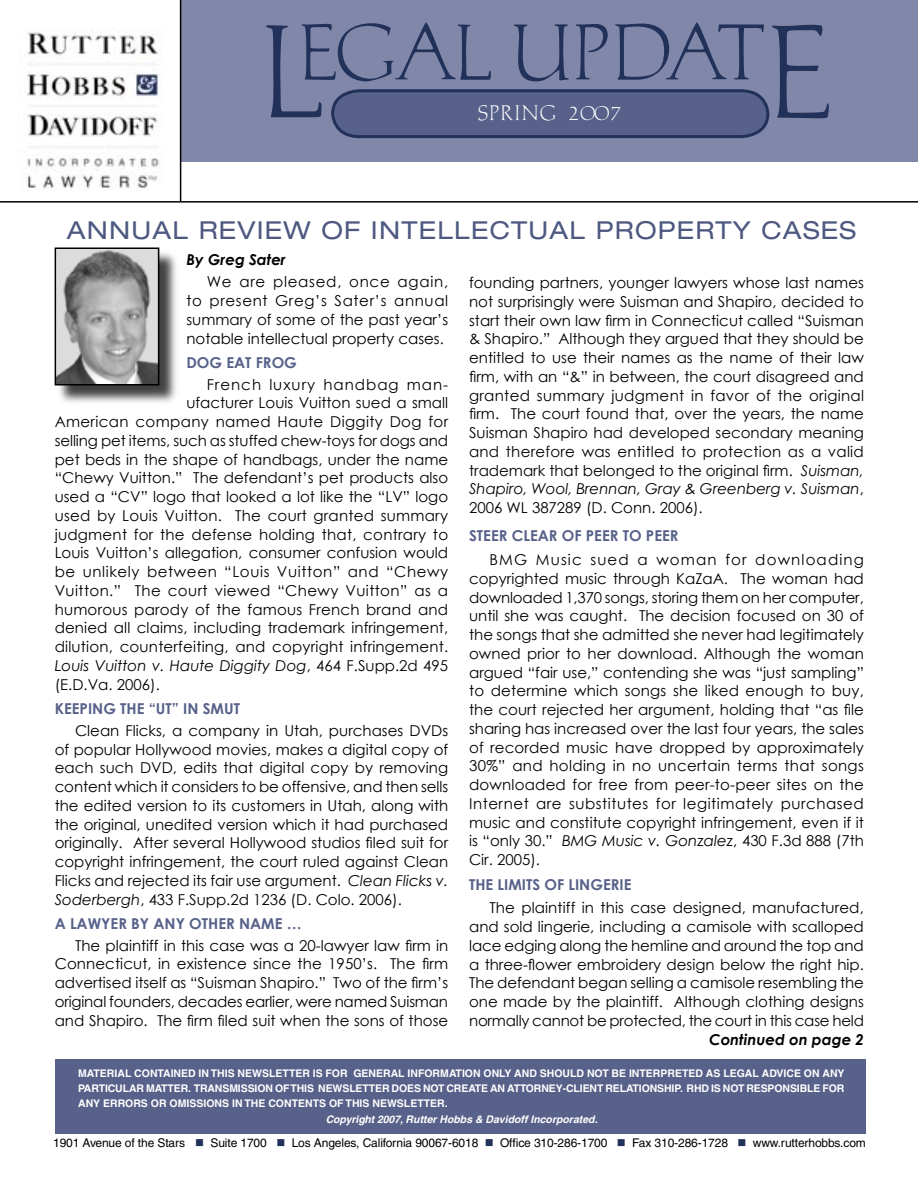
<style>
.page{position:relative;width:918px;height:1188px;background:#fff}
.page>*{position:absolute;margin:0;border:0;box-sizing:border-box;transform-origin:0 0}
.t1{font:112.5px "Bouyance Caps SSK";color:#21315a}
.t2{font:67.5px "Bouyance Caps SSK";letter-spacing:.01em;color:#21315a}
.header_Style_41{font:expanded 24.75px "Helvetica Neue";letter-spacing:.05em;color:#4e5981}
.t3{font:18px "Bouyance Caps SSK";letter-spacing:.11em;color:#fff}
.t4{font:15px/18.8px "Century Gothic";color:#000;text-align:justify}
.body_text{font:700 15px "Century Gothic";color:#576189}
.t5{font:italic 15px "Century Gothic";color:#000}
.t6{font:15px "Century Gothic";letter-spacing:.04em;color:#000}
.t7{font:15px "Century Gothic";letter-spacing:.025em;color:#000}
.t8{font:15px "Century Gothic";letter-spacing:.02em;color:#000}
.Normal_Style_52{font:italic 700 15px "Century Gothic";color:#000}
.t9{font:15px "Century Gothic";letter-spacing:.065em;color:#000}
.t10{font:12px "Helvetica";letter-spacing:-.01em;color:#000}
.t11{font:700 10.5px/15px "Helvetica";color:#fff;text-align:justify}
.t12{font:italic 700 10.5px "Helvetica";color:#fff}
.s1{font-style:normal}
.s2{font-style:italic}
.s3{color:#21315a}
</style>
<div class="page">
<div style="left:55px;top:248px;width:125px;height:158px;background:#000;opacity:.75"></div>
<img style="left:58px;top:251px;width:98px;height:132px">
<div style="left:55px;top:248px;width:104px;height:138px;border:2px solid #000"></div>
<div style="left:55px;top:1060px;width:810px;height:74px;background:#576189"></div>
<hr style="left:0;top:201px;width:917px;height:2px;background:#000">
<div style="left:180px;top:0;width:737px;height:161px;background:#8187a8"></div>
<svg style="left:331px;top:89px;width:439px;height:48px;background:#525c84"></svg>
<hr style="left:180px;top:0;width:1px;height:201px;background:#000">
<img style="left:18px;top:30px;width:144px;height:159px">
<p class="t2" style="left:300px;top:16px;width:466px">EGAL UPDAT</p>
<p class="t1" style="left:769px;top:11px;width:62px">E</p>
<p class="t1" style="left:267px;top:10px;width:54px">L</p>
<p class="t3" style="left:478px;top:104px;width:145px">SPRING 2007</p>
<p class="header_Style_41" style="left:67px;top:215px;width:790px">ANNUAL REVIEW OF INTELLECTUAL PROPERTY CASES</p>
<p class="t4" style="left:186px;top:272px;width:263px;text-indent:20px">We are pleased, once again, to present Greg’s Sater’s annual summary of some of the past year’s notable intellectual property cases.</p>
<p class="body_text" style="left:186px;top:351px;width:112px">DOG EAT FROG</p>
<p class="t9" style="left:207px;top:374px;width:243px">French luxury handbag man-</p>
<p class="t4" style="left:186px;top:393px;width:263px">ufacturer Louis Vuitton sued a small</p>
<p class="t8" style="left:55px;top:411px;width:395px">American company named Haute Diggity Dog for</p>
<p class="t4" style="left:55px;top:431px;width:395px">selling pet items, such as stuffed chew-toys for dogs and</p>
<p class="t4" style="left:55px;top:450px;width:395px">pet beds in the shape of handbags, under the name</p>
<p class="t4" style="left:55px;top:468px;width:395px">“Chewy Vuitton.” The defendant’s pet products also</p>
<p class="t4" style="left:55px;top:487px;width:395px">used a “CV” logo that looked a lot like the “LV” logo</p>
<p class="t4" style="left:55px;top:506px;width:395px">used by Louis Vuitton. The court granted summary</p>
<p class="t4" style="left:55px;top:525px;width:395px">judgment for the defense holding that, contrary to</p>
<p class="t4" style="left:55px;top:543px;width:395px">Louis Vuitton’s allegation, consumer confusion would</p>
<p class="t6" style="left:55px;top:561px;width:395px">be unlikely between “Louis Vuitton” and “Chewy</p>
<p class="t7" style="left:55px;top:580px;width:395px">Vuitton.” The court viewed “Chewy Vuitton” as a</p>
<p class="t4" style="left:55px;top:600px;width:395px">humorous parody of the famous French brand and</p>
<p class="t4" style="left:55px;top:618px;width:395px">denied all claims, including trademark infringement,</p>
<p class="t4" style="left:55px;top:637px;width:395px">dilution, counterfeiting, and copyright infringement.</p>
<p class="t5" style="left:55px;top:655px;width:395px">Louis Vuitton v. Haute Diggity Dog<span class="s1">, 464 F.Supp.2d 495</span></p>
<p class="t4" style="left:55px;top:675px;width:107px">(E.D.Va. 2006).</p>
<p class="body_text" style="left:55px;top:697px;width:187px">KEEPING THE “UT” IN SMUT</p>
<p class="t4" style="left:55px;top:721px;width:395px;text-indent:20px">Clean Flicks, a company in Utah, purchases DVDs of popular Hollywood movies, makes a digital copy of each such DVD, edits that digital copy by removing content which it considers to be offensive, and then sells the edited version to its customers in Utah, along with the original, unedited version which it had purchased originally. After several Hollywood studios filed suit for copyright infringement, the court ruled against Clean Flicks and rejected its fair use argument. <span class="s2">Clean Flicks v.<br>Soderbergh</span>, 433 F.Supp.2d 1236 (D. Colo. 2006).</p>
<p class="body_text" style="left:55px;top:912px;width:248px">A LAWYER BY ANY OTHER NAME …</p>
<p class="t4" style="left:55px;top:936px;width:395px;text-indent:20px">The plaintiff in this case was a 20-lawyer law firm in Connecticut, in existence since the 1950’s. The firm advertised itself as “Suisman Shapiro.” Two of the firm’s original founders, decades earlier, were named Suisman and Shapiro. The firm filed suit when the sons of those</p>
<p class="Normal_Style_52" style="left:186px;top:248px;width:101px">By Greg Sater</p>
<p class="t4" style="left:469px;top:273px;width:396px">founding partners, younger lawyers whose last names not surprisingly were Suisman and Shapiro, decided to start their own law firm in Connecticut called “Suisman &amp; Shapiro.” Although they argued that they should be entitled to use their names as the name of their law firm, with an “&amp;” in between, the court disagreed and granted summary judgment in favor of the original firm. The court found that, over the years, the name Suisman Shapiro had developed secondary meaning and therefore was entitled to protection as a valid trademark that belonged to the original firm. <span class="s2">Suisman, Shapiro, Wool, Brennan, Gray &amp; Greenberg v. Suisman</span>, 2006 WL 387289 (D. Conn. 2006).</p>
<p class="body_text" style="left:469px;top:524px;width:211px">STEER CLEAR OF PEER TO PEER</p>
<p class="t4" style="left:469px;top:550px;width:396px;text-indent:20px">BMG Music sued a woman for downloading copyrighted music through KaZaA. The woman had downloaded 1,370 songs, storing them on her computer, until she was caught. The decision focused on 30 of the songs that she admitted she never had legitimately owned prior to her download. Although the woman argued “fair use,” contending she was “just sampling” to determine which songs she liked enough to buy, the court rejected her argument, holding that “as file sharing has increased over the last four years, the sales of recorded music have dropped by approximately 30%” and holding in no uncertain terms that songs downloaded for free from peer-to-peer sites on the Internet are substitutes for legitimately purchased music and constitute copyright infringement, even if it is “only 30.” <span class="s2">BMG Music v. Gonzalez</span>, 430 F.3d 888 (7th Cir. 2005).</p>
<p class="body_text" style="left:469px;top:873px;width:164px">THE LIMITS OF LINGERIE</p>
<p class="t4" style="left:469px;top:898px;width:396px;text-indent:20px">The plaintiff in this case designed, manufactured, and sold lingerie, including a camisole with scalloped lace edging along the hemline and around the top and a three-flower embroidery design below the right hip.<br>The defendant began selling a camisole resembling the one made by the plaintiff. Although clothing designs normally cannot be protected, the court in this case held</p>
<p class="Normal_Style_52" style="left:708px;top:1029px;width:156px">Continued on page 2</p>
<p class="t11" style="left:78px;top:1066px;width:767px">MATERIAL CONTAINED IN THIS NEWSLETTER IS FOR GENERAL INFORMATION ONLY AND SHOULD NOT BE INTERPRETED AS LEGAL ADVICE ON ANY PARTICULAR MATTER. TRANSMISSION OF THIS NEWSLETTER DOES NOT CREATE AN ATTORNEY-CLIENT RELATIONSHIP. RHD IS NOT RESPONSIBLE FOR ANY ERRORS OR OMISSIONS IN THE CONTENTS OF THIS NEWSLETTER.</p>
<p class="t12" style="left:325px;top:1113px;width:273px">Copyright 2007, Rutter Hobbs &amp; Davidoff Incorporated.</p>
<p class="t10" style="left:53px;top:1136px;width:814px">1901 Avenue of the Stars <span class="s3">■</span> Suite 1700 <span class="s3">■</span> Los Angeles, California 90067-6018 <span class="s3">■</span> Office 310-286-1700 <span class="s3">■</span> Fax 310-286-1728 <span class="s3">■</span> www.rutterhobbs.com</p>
</div>
